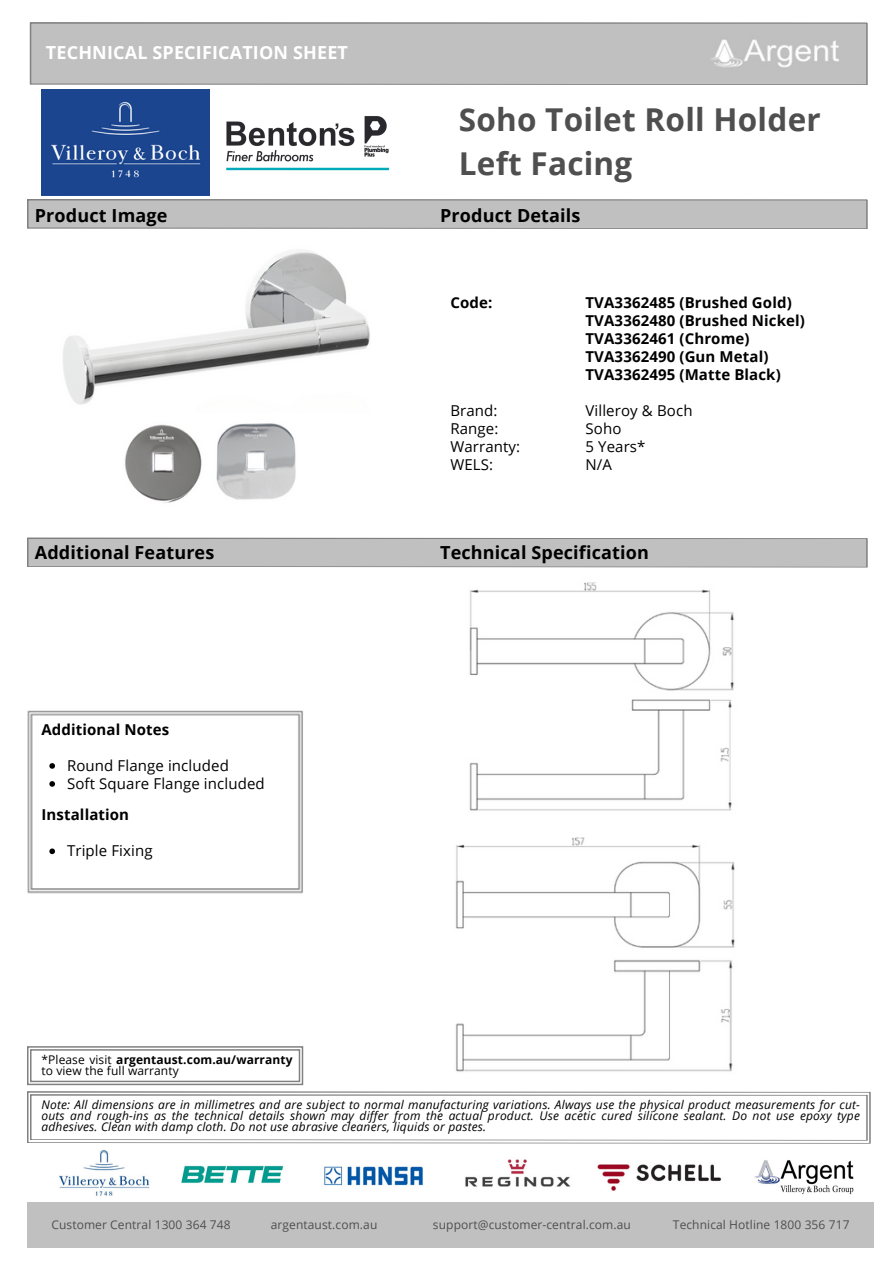
<style>
.page{position:relative;width:894px;height:1264px;background:#fff}
.page>*{position:absolute;margin:0;border:0;box-sizing:border-box;transform-origin:0 0}
.t1{font:700 31.5px/43.8px "Open Sans";letter-spacing:.01em;color:#4f4f4f}
.t2{font:700 18px "Open Sans";letter-spacing:.01em;color:#000}
.t3{font:700 18px "Open Sans";letter-spacing:.01em;color:#fff}
.t4{font:700 15px/18px "Open Sans";letter-spacing:.01em;color:#000}
.t5{font:15px/18px "Open Sans";letter-spacing:.01em;color:#000}
.t6{font:italic 12px/11.2px "Open Sans";letter-spacing:.015em;color:#000;text-align:justify}
.t7{font:12px "Open Sans";letter-spacing:.01em;color:#4f4f4f}
.t8{font:12px/11.2px "Open Sans";letter-spacing:.01em;color:#000}
.s1{font-weight:700}
</style>
<div class="page">
<svg style="left:30px;top:22px;width:837px;height:63px;fill:#bababa"></svg>
<div style="left:33px;top:25px;width:831px;height:56px;background:#c0c0c0"></div>
<svg style="left:27px;top:199px;width:840px;height:30px"></svg>
<div style="left:27px;top:1202px;width:846px;height:45px;background:#c0c0c0"></div>
<svg style="left:27px;top:537px;width:840px;height:30px"></svg>
<svg style="left:27px;top:1091px;width:843px;height:52px"></svg>
<svg style="left:27px;top:1046px;width:276px;height:39px"></svg>
<img style="left:58px;top:1150px;width:92px;height:46px">
<img style="left:181px;top:1165px;width:103px;height:18px">
<img style="left:324px;top:1166px;width:99px;height:20px">
<img style="left:465px;top:1159px;width:106px;height:28px">
<img style="left:597px;top:1164px;width:125px;height:27px">
<img style="left:754px;top:1160px;width:100px;height:35px">
<img style="left:41px;top:89px;width:168px;height:106px">
<img style="left:226px;top:116px;width:164px;height:55px">
<img style="left:27px;top:710px;width:276px;height:184px">
<img style="left:125px;top:423px;width:171px;height:80px">
<img style="left:63px;top:250px;width:307px;height:155px">
<img style="left:456px;top:582px;width:279px;height:490px">
<svg style="left:49px;top:763px;width:6px;height:5px"></svg>
<svg style="left:49px;top:781px;width:6px;height:5px"></svg>
<svg style="left:49px;top:848px;width:6px;height:6px"></svg>
<p class="t3" style="left:46px;top:40px;width:303px">TECHNICAL SPECIFICATION SHEET</p>
<h3 class="t2" style="left:35px;top:202px;width:134px">Product Image</h3>
<p class="t2" style="left:35px;top:540px;width:181px">Additional Features</p>
<p class="t4" style="left:41px;top:720px;width:129px">Additional Notes</p>
<h4 class="t5" style="left:67px;top:756px;width:163px">Round Flange included</h4>
<p class="t5" style="left:67px;top:774px;width:199px">Soft Square Flange included</p>
<p class="t4" style="left:41px;top:805px;width:89px">Installation</p>
<p class="t5" style="left:67px;top:841px;width:87px">Triple Fixing</p>
<p class="t8" style="left:41px;top:1053px;width:252px">*Please visit <span class="s1">argentaust.com.au/warranty </span>to view the full warranty</p>
<h3 class="t1" style="left:458px;top:97px;width:363px">Soho Toilet Roll Holder<br>Left Facing</h3>
<h4 class="t2" style="left:440px;top:202px;width:142px">Product Details</h4>
<p class="t4" style="left:450px;top:293px;width:43px">Code:</p>
<p class="t5" style="left:450px;top:401px;width:71px">Brand:<br>Range:<br>Warranty:<br>WELS:</p>
<p class="t4" style="left:585px;top:293px;width:221px">TVA3362485 (Brushed Gold)<br>TVA3362480 (Brushed Nickel)<br>TVA3362461 (Chrome)<br>TVA3362490 (Gun Metal)<br>TVA3362495 (Matte Black)</p>
<p class="t5" style="left:585px;top:401px;width:108px">Villeroy &amp; Boch<br>Soho<br>5 Years*<br>N/A</p>
<p class="t2" style="left:440px;top:540px;width:210px">Technical Specification</p>
<p class="t6" style="left:41px;top:1098px;width:819px">Note: All dimensions are in millimetres and are subject to normal manufacturing variations. Always use the physical product measurements for cut&shy;outs and rough-ins as the technical details shown may differ from the actual product. Use acetic cured silicone sealant. Do not use epoxy type adhesives. Clean with damp cloth. Do not use abrasive cleaners, liquids or pastes.</p>
<p class="t7" style="left:51px;top:1215px;width:181px">Customer Central 1300 364 748</p>
<p class="t7" style="left:271px;top:1215px;width:108px">argentaust.com.au</p>
<p class="t7" style="left:433px;top:1215px;width:199px">support@customer-central.com.au</p>
<p class="t7" style="left:672px;top:1215px;width:178px">Technical Hotline 1800 356 717</p>
</div>
